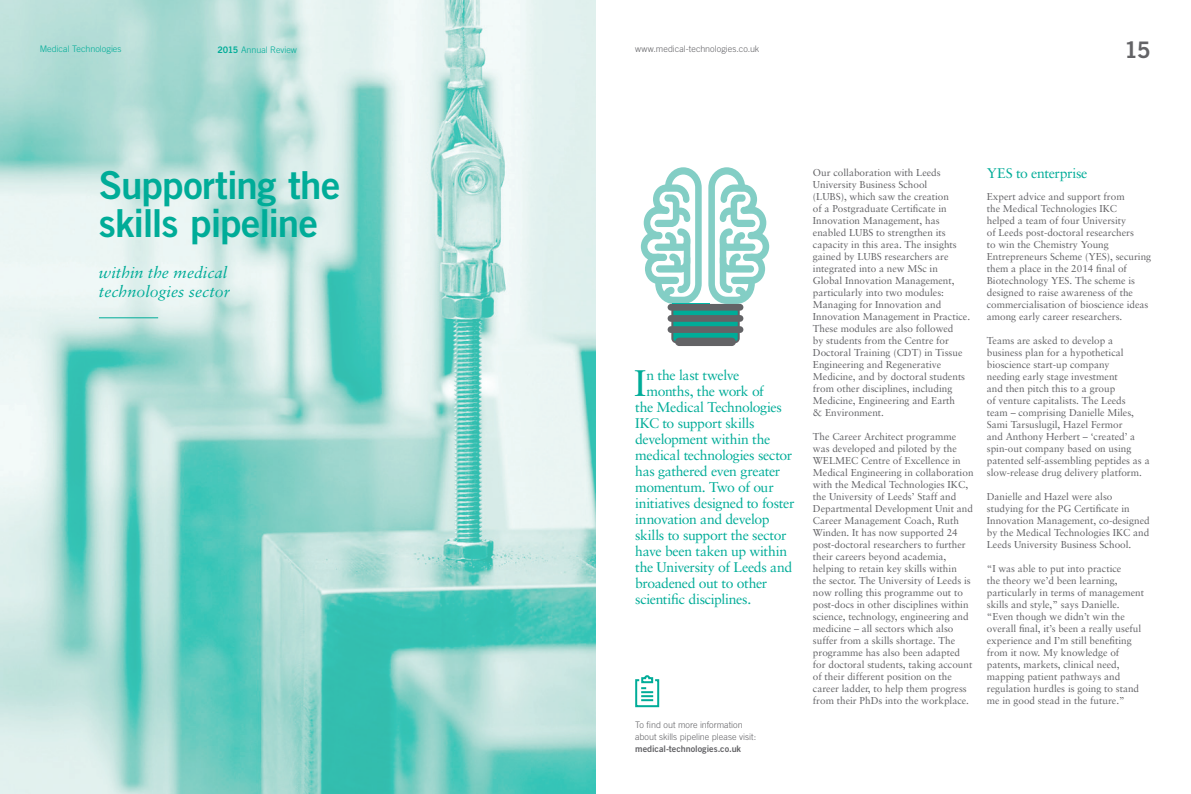
<style>
.page{position:relative;width:1191px;height:794px;background:#fff}
.page>*{position:absolute;margin:0;border:0;box-sizing:border-box;transform-origin:0 0}
.t1{font:38.6px/38.6px "Trade Gothic Bold Two";letter-spacing:-.025em;color:#00ac98}
.t2{font:36.9px "Sabon";color:#00ac98}
.t3{font:22.8px "Trade Gothic Bold Two";color:#636366}
.t4{font:italic 16px/19.2px "Sabon";color:#00ac98}
.t5{font:14px "Sabon";letter-spacing:-.025em;color:#00ac98}
.t6{font:10px/12px "Sabon";color:#636366}
.t7{font:300 9px/12px "Trade Gothic";color:#636366}
.t8{font:300 9px "Trade Gothic";color:#00ac98}
.t9{font:9px "Trade Gothic Bold Two";letter-spacing:-.005em;color:#636366}
.s1{font-family:"Trade Gothic Bold Two";font-weight:400}
</style>
<div class="page">
<img style="left:0;top:0;width:595px;height:794px">
<hr style="left:99px;top:317px;width:59px;height:1px;background:#00ac98">
<svg style="left:641px;top:167px;width:128px;height:176px"></svg>
<div style="left:675px;top:338px;width:61px;height:8px;background:#636366;border-radius:4px"></div>
<div style="left:667px;top:304px;width:76px;height:7px;background:#636366;border-radius:3px"></div>
<div style="left:667px;top:315px;width:76px;height:7px;background:#636366;border-radius:3px"></div>
<div style="left:667px;top:326px;width:76px;height:7px;background:#636366;border-radius:3px"></div>
<svg style="left:635px;top:675px;width:25px;height:33px"></svg>
<p class="t8" style="left:40px;top:44px;width:83px">Medical Technologies</p>
<p class="t8" style="left:217px;top:44px;width:81px"><span class="s1">2015</span> Annual Review</p>
<p class="t1" style="left:99px;top:165px;width:243px">Supporting the skills pipeline</p>
<p class="t4" style="left:99px;top:263px;width:133px">within the medical technologies sector</p>
<p class="t7" style="left:635px;top:43px;width:126px">www.medical-technologies.co.uk</p>
<h3 class="t3" style="left:1124px;top:36px;width:28px">15</h3>
<p class="t2" style="left:634px;top:361px;width:14px">I</p>
<p class="t5" style="left:646px;top:366px;width:94px">n the last twelve</p>
<p class="t5" style="left:646px;top:382px;width:119px">months, the work of</p>
<p class="t5" style="left:635px;top:398px;width:148px">the Medical Technologies</p>
<p class="t5" style="left:635px;top:414px;width:121px">IKC to support skills</p>
<p class="t5" style="left:635px;top:430px;width:137px">development within the</p>
<p class="t5" style="left:635px;top:446px;width:159px">medical technologies sector</p>
<p class="t5" style="left:635px;top:462px;width:147px">has gathered even greater</p>
<p class="t5" style="left:635px;top:478px;width:140px">momentum. Two of our</p>
<p class="t5" style="left:635px;top:494px;width:161px">initiatives designed to foster</p>
<p class="t5" style="left:635px;top:510px;width:136px">innovation and develop</p>
<p class="t5" style="left:635px;top:526px;width:153px">skills to support the sector</p>
<p class="t5" style="left:635px;top:542px;width:154px">have been taken up within</p>
<p class="t5" style="left:635px;top:558px;width:158px">the University of Leeds and</p>
<p class="t5" style="left:635px;top:574px;width:134px">broadened out to other</p>
<p class="t5" style="left:635px;top:590px;width:118px">scientifc disciplines.</p>
<p class="t7" style="left:635px;top:719px;width:122px">To fnd out more information about skills pipeline please visit:</p>
<p class="t9" style="left:635px;top:743px;width:107px">medical-technologies.co.uk</p>
<p class="t6" style="left:813px;top:166px;width:159px">Our collaboration with Leeds<br>University Business School<br>(LUBS), which saw the creation<br>of a Postgraduate Certifcate in<br>Innovation Management, has enabled LUBS to strengthen its capacity in this area. The insights gained by LUBS researchers are integrated into a new MSc in<br>Global Innovation Management, particularly into two modules:<br>Managing for Innovation and<br>Innovation Management in Practice.<br>These modules are also followed<br>by students from the Centre for<br>Doctoral Training (CDT) in Tissue<br>Engineering and Regenerative<br>Medicine, and by doctoral students from other disciplines, including<br>Medicine, Engineering and Earth<br>&amp; Environment.</p>
<p class="t6" style="left:813px;top:430px;width:162px">The Career Architect programme was developed and piloted by the WELMEC Centre of Excellence in Medical Engineering in collaboration with the Medical Technologies IKC, the University of Leeds’ Staff and Departmental Development Unit and Career Management Coach, Ruth Winden. It has now supported 24 post-doctoral researchers to further their careers beyond academia, helping to retain key skills within<br>the sector. The University of Leeds is now rolling this programme out to post-docs in other disciplines within science, technology, engineering and medicine – all sectors which also suffer from a skills shortage. The programme has also been adapted for doctoral students, taking account of their different position on the career ladder, to help them progress from their PhDs into the workplace.</p>
<p class="t5" style="left:986px;top:165px;width:102px">YES to enterprise</p>
<p class="t6" style="left:986px;top:190px;width:166px">Expert advice and support from<br>the Medical Technologies IKC<br>helped a team of four University<br>of Leeds post-doctoral researchers<br>to win the Chemistry Young Entrepreneurs Scheme (YES), securing them a place in the 2014 fnal of Biotechnology YES. The scheme is designed to raise awareness of the commercialisation of bioscience ideas among early career researchers.</p>
<p class="t6" style="left:986px;top:334px;width:164px">Teams are asked to develop a business plan for a hypothetical bioscience start-up company<br>needing early stage investment<br>and then pitch this to a group<br>of venture capitalists. The Leeds<br>team – comprising Danielle Miles,<br>Sami Tarsuslugil, Hazel Fermor<br>and Anthony Herbert – ‘created’ a spin-out company based on using patented self-assembling peptides as a slow-release drug delivery platform.</p>
<p class="t6" style="left:986px;top:490px;width:164px">Danielle and Hazel were also studying for the PG Certifcate in Innovation Management, co-designed by the Medical Technologies IKC and Leeds University Business School.</p>
<p class="t6" style="left:986px;top:562px;width:159px">“I was able to put into practice<br>the theory we’d been learning, particularly in terms of management skills and style,” says Danielle. “Even though we didn’t win the overall fnal, it’s been a really useful experience and I’m still benefting from it now. My knowledge of patents, markets, clinical need, mapping patient pathways and regulation hurdles is going to stand me in good stead in the future.”</p>
</div>
